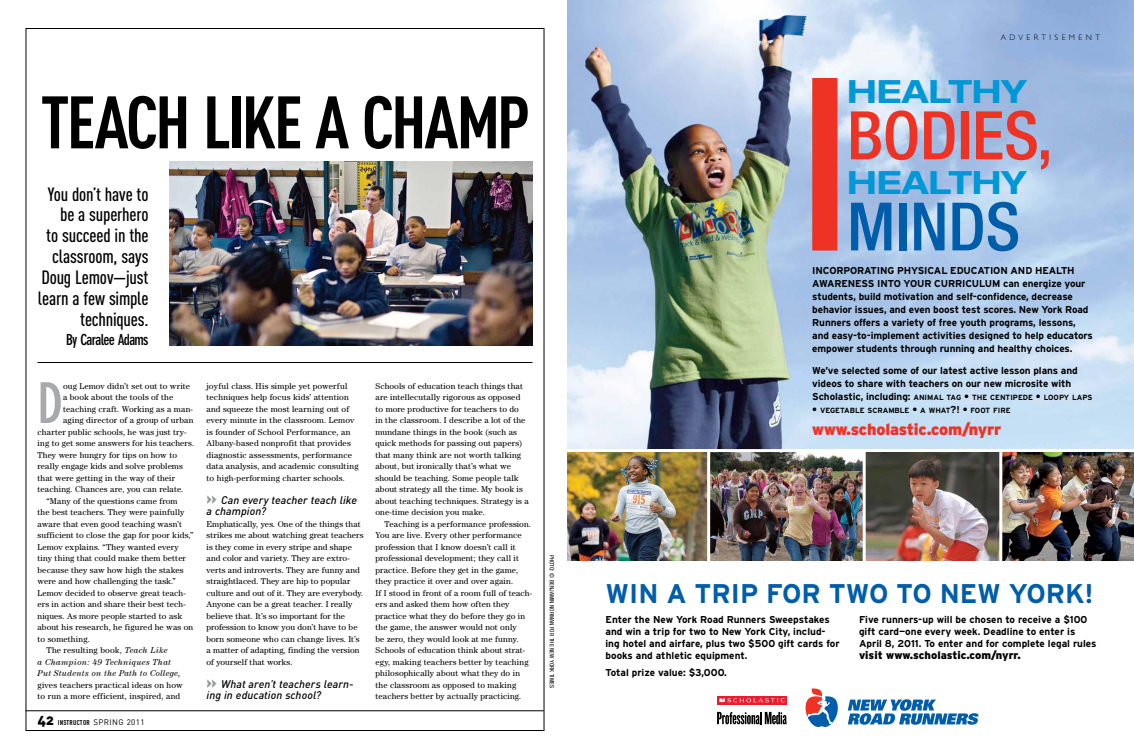
<style>
.page{position:relative;width:1134px;height:756px;background:#fff}
.page>*{position:absolute;margin:0;border:0;box-sizing:border-box;transform-origin:0 0}
.t1{font:700 73px "DIN Cond";letter-spacing:-.035em;color:#000}
.t2{font:500 condensed 66.8px "Helvetica Neue";color:#ee3224}
.t3{font:500 condensed 66.8px "Helvetica Neue";color:#005daa}
.t4{font:700 condensed 55.4px "DIN Neuzeit Grotesk";color:#a7a9ac}
.t5{font:700 expanded 32.1px "Helvetica Neue";color:#0097d6}
.t6{font:700 27px "Interstate";color:#005daa}
.t7{font:500 19px/21px "DIN Cond";letter-spacing:-.01em;color:#000;text-align:right}
.t8{font:900 16px "Interstate";letter-spacing:-.01em;color:#ee3224}
.t9{font:700 condensed 15px "DIN Neuzeit Grotesk";letter-spacing:-.045em;color:#000}
.t10{font:italic 500 11px/11.5px "DIN";letter-spacing:.005em;color:#000}
.t11{font:900 11px "Interstate";color:#000}
.t12{font:700 10px/13px "Interstate";letter-spacing:-.01em;color:#000}
.t13{font:8.5px/11.5px "Century";letter-spacing:.015em;color:#000}
.t14{font:italic 8.5px "Century";letter-spacing:.03em;color:#000}
.t15{font:300 8px "Gill Sans";letter-spacing:.42em;color:#000}
.t16{font:700 7.5px "Interstate";color:#000}
.t17{font:700 7px "DIN Cond";letter-spacing:.035em;color:#000}
.t18{font:condensed 6px "Helvetica Neue";color:#000}
.s1{font-style:italic}
.s2{font-family:"DIN Black Alternate";font-weight:400;font-size:14px}
.s3{font-family:"DIN";font-weight:400;font-size:8px}
.s4{font-weight:900;font-style:normal;font-size:15.5px;color:#949698}
.s5{font-size:10px}
</style>
<div class="page">
<hr style="left:25px;top:711px;width:519px;height:1px;background:#000">
<hr style="left:38px;top:362px;width:494px;height:1px;background:#000">
<img style="left:170px;top:162px;width:363px;height:184px">
<img style="left:567px;top:0;width:567px;height:449px">
<svg style="left:848px;top:699px;width:131px;height:26px"></svg>
<svg style="left:806px;top:688px;width:32px;height:39px"></svg>
<div style="left:717px;top:696px;width:70px;height:9px;background:#ed1b2f"></div>
<svg style="left:719px;top:698px;width:66px;height:5px"></svg>
<svg style="left:717px;top:712px;width:70px;height:12px"></svg>
<img style="left:567px;top:452px;width:140px;height:109px">
<img style="left:1002px;top:452px;width:132px;height:109px">
<img style="left:866px;top:453px;width:132px;height:107px">
<div style="left:833px;top:449px;width:169px;height:115px;border:3px solid #fff"></div>
<img style="left:711px;top:453px;width:151px;height:107px">
<div style="left:707px;top:449px;width:159px;height:115px;border:3px solid #fff"></div>
<div style="left:812px;top:78px;width:25px;height:173px;background:#ee3224"></div>
<svg style="left:970px;top:426px;width:31px;height:11px"></svg>
<img style="left:962px;top:422px;width:8px;height:14px">
<svg style="left:813px;top:423px;width:148px;height:12px;background:#c6d8eb"></svg>
<img style="left:1041px;top:150px;width:8px;height:19px">
<img style="left:1006px;top:111px;width:31px;height:49px">
<img style="left:976px;top:111px;width:26px;height:48px">
<img style="left:961px;top:111px;width:7px;height:48px">
<img style="left:924px;top:111px;width:30px;height:48px">
<img style="left:932px;top:117px;width:15px;height:37px">
<img style="left:886px;top:111px;width:31px;height:49px">
<img style="left:851px;top:111px;width:30px;height:48px">
<img style="left:859px;top:137px;width:14px;height:17px">
<img style="left:859px;top:117px;width:13px;height:15px">
<h1 class="t1" style="left:41px;top:80px;width:491px">TEACH LIKE A CHAMP</h1>
<h3 class="t7" style="left:38px;top:185px;width:112px">You don’t have to be a superhero<br>to succeed in the classroom, says<br>Doug Lemov—just learn a few simple techniques.</h3>
<h3 class="t9" style="left:66px;top:333px;width:84px">By Caralee Adams</h3>
<h3 class="t4" style="left:38px;top:381px;width:27px">D</h3>
<p class="t13" style="left:63px;top:381px;width:129px">oug Lemov didn’t set out to write</p>
<p class="t13" style="left:63px;top:392px;width:112px">a book about the tools of the</p>
<p class="t13" style="left:63px;top:404px;width:131px">teaching craft. Working as a man-</p>
<p class="t13" style="left:63px;top:415px;width:132px">aging director of a group of urban</p>
<p class="t13" style="left:37px;top:427px;width:151px">charter public schools, he was just try-</p>
<p class="t13" style="left:37px;top:438px;width:158px">ing to get some answers for his teachers.</p>
<p class="t13" style="left:37px;top:450px;width:141px">They were hungry for tips on how to</p>
<p class="t13" style="left:37px;top:461px;width:147px">really engage kids and solve problems</p>
<p class="t13" style="left:37px;top:473px;width:139px">that were getting in the way of their</p>
<p class="t13" style="left:37px;top:484px;width:147px">teaching. Chances are, you can relate.</p>
<p class="t13" style="left:47px;top:496px;width:133px">“Many of the questions came from</p>
<p class="t13" style="left:37px;top:507px;width:148px">the best teachers. They were painfully</p>
<p class="t13" style="left:37px;top:519px;width:146px">aware that even good teaching wasn’t</p>
<p class="t13" style="left:37px;top:530px;width:157px">sufficient to close the gap for poor kids,”</p>
<p class="t13" style="left:37px;top:542px;width:143px">Lemov explains. “They wanted every</p>
<p class="t13" style="left:37px;top:553px;width:150px">tiny thing that could make them better</p>
<p class="t13" style="left:37px;top:565px;width:148px">because they saw how high the stakes</p>
<p class="t13" style="left:37px;top:576px;width:140px">were and how challenging the task.”</p>
<p class="t13" style="left:37px;top:588px;width:150px">Lemov decided to observe great teach-</p>
<p class="t13" style="left:37px;top:599px;width:150px">ers in action and share their best tech-</p>
<p class="t13" style="left:37px;top:611px;width:146px">niques. As more people started to ask</p>
<p class="t13" style="left:37px;top:622px;width:157px">about his research, he figured he was on</p>
<p class="t13" style="left:37px;top:634px;width:54px">to something.</p>
<p class="t13" style="left:47px;top:645px;width:123px">The resulting book, <span class="s1">Teach Like</span></p>
<p class="t14" style="left:37px;top:659px;width:135px">a Champion: 49 Techniques That</p>
<p class="t14" style="left:37px;top:670px;width:145px">Put Students on the Path to College,</p>
<p class="t13" style="left:37px;top:680px;width:147px">gives teachers practical ideas on how to run a more efficient, inspired, and</p>
<p class="t17" style="left:38px;top:718px;width:109px"><span class="s2">42</span> INSTRUCTOR <span class="s3">SPRING 2011</span></p>
<p class="t13" style="left:206px;top:381px;width:154px">joyful class. His simple yet powerful techniques help focus kids’ attention and squeeze the most learning out of every minute in the classroom. Lemov is founder of School Performance, an Albany-based nonprofit that provides diagnostic assessments, performance data analysis, and academic consulting to high-performing charter schools.</p>
<p class="t10" style="left:206px;top:495px;width:152px"><span class="s4">»</span> Can every teacher teach like a champion?</p>
<p class="t13" style="left:206px;top:519px;width:158px">Emphatically, yes. One of the things that strikes me about watching great teachers is they come in every stripe and shape and color and variety. They are extro&shy;verts and introverts. They are funny and straightlaced. They are hip to popular culture and out of it. They are everybody.<br>Anyone can be a great teacher. I really believe that. It’s so important for the profession to know you don’t have to be born someone who can change lives. It’s a matter of adapting, finding the version of yourself that works.</p>
<p class="t10" style="left:206px;top:679px;width:149px"><span class="s4">»</span> What aren’t teachers learn&shy;ing in education school?</p>
<p class="t13" style="left:376px;top:381px;width:155px">Schools of education teach things that are intellecutally rigorous as opposed to more productive for teachers to do<br>in the classroom. I describe a lot of the mundane things in the book (such as quick methods for passing out papers) that many think are not worth talking about, but ironically that’s what we should be teaching. Some people talk about strategy all the time. My book is about teaching techniques. Strategy is a one-time decision you make.</p>
<p class="t13" style="left:376px;top:519px;width:158px;text-indent:9px">Teaching is a performance profession.<br>You are live. Every other performance profession that I know doesn’t call it professional development; they call it practice. Before they get in the game, they practice it over and over again.<br>If I stood in front of a room full of teach&shy;ers and asked them how often they practice what they do before they go in the game, the answer would not only<br>be zero, they would look at me funny.<br>Schools of education think about strat&shy;egy, making teachers better by teaching philosophically about what they do in the classroom as opposed to making teachers better by actually practicing.</p>
<p class="t18" style="left:555px;top:555px;width:134px;rotate:90deg">PHOTO: © BENJAMIN NORMAN FOR THE NEW YORK TIMES</p>
<p class="t15" style="left:1001px;top:33px;width:101px">ADVERTISEMENT</p>
<h3 class="t5" style="left:847px;top:73px;width:181px">HEALTHY</h3>
<h2 class="t2" style="left:847px;top:111px;width:207px">BODIES,</h2>
<h3 class="t5" style="left:847px;top:164px;width:181px">HEALTHY</h3>
<h2 class="t3" style="left:847px;top:202px;width:175px">MINDS</h2>
<p class="t12" style="left:812px;top:264px;width:282px">INCORPORATING PHYSICAL EDUCATION AND HEALTH AWARENESS INTO YOUR CURRICULUM can energize your students, build motivation and self-confidence, decrease behavior issues, and even boost test scores. New York Road Runners offers a variety of free youth programs, lessons, and easy-to-implement activities designed to help educators empower students through running and healthy choices.</p>
<p class="t12" style="left:812px;top:364px;width:267px">We’ve selected some of our latest active lesson plans and videos to share with teachers on our new microsite with</p>
<p class="t16" style="left:812px;top:393px;width:282px"><span class="s5">Scholastic, including:</span> ANIMAL TAG <span class="s5">•</span> THE CENTIPEDE <span class="s5">•</span> LOOPY LAPS</p>
<p class="t16" style="left:812px;top:406px;width:200px"><span class="s5">•</span> VEGETABLE SCRAMBLE <span class="s5">•</span> A WHAT<span class="s5">?! •</span> FOOT FIRE</p>
<h3 class="t8" style="left:812px;top:422px;width:190px">www.scholastic.com/nyrr</h3>
<h3 class="t6" style="left:606px;top:581px;width:489px">WIN A TRIP FOR TWO TO NEW YORK!</h3>
<p class="t12" style="left:606px;top:614px;width:236px;line-height:12px">Enter the New York Road Runners Sweepstakes and win a trip for two to New York City, includ&shy;ing hotel and airfare, plus two $500 gift cards for books and athletic equipment.</p>
<p class="t12" style="left:606px;top:666px;width:123px">Total prize value: $3,000.</p>
<p class="t12" style="left:859px;top:614px;width:239px;line-height:12px">Five runners-up will be chosen to receive a $100 gift card—one every week. Deadline to enter is<br>April 8, 2011. To enter and for complete legal rules</p>
<p class="t11" style="left:859px;top:650px;width:164px">visit www.scholastic.com/nyrr.</p>
</div>
